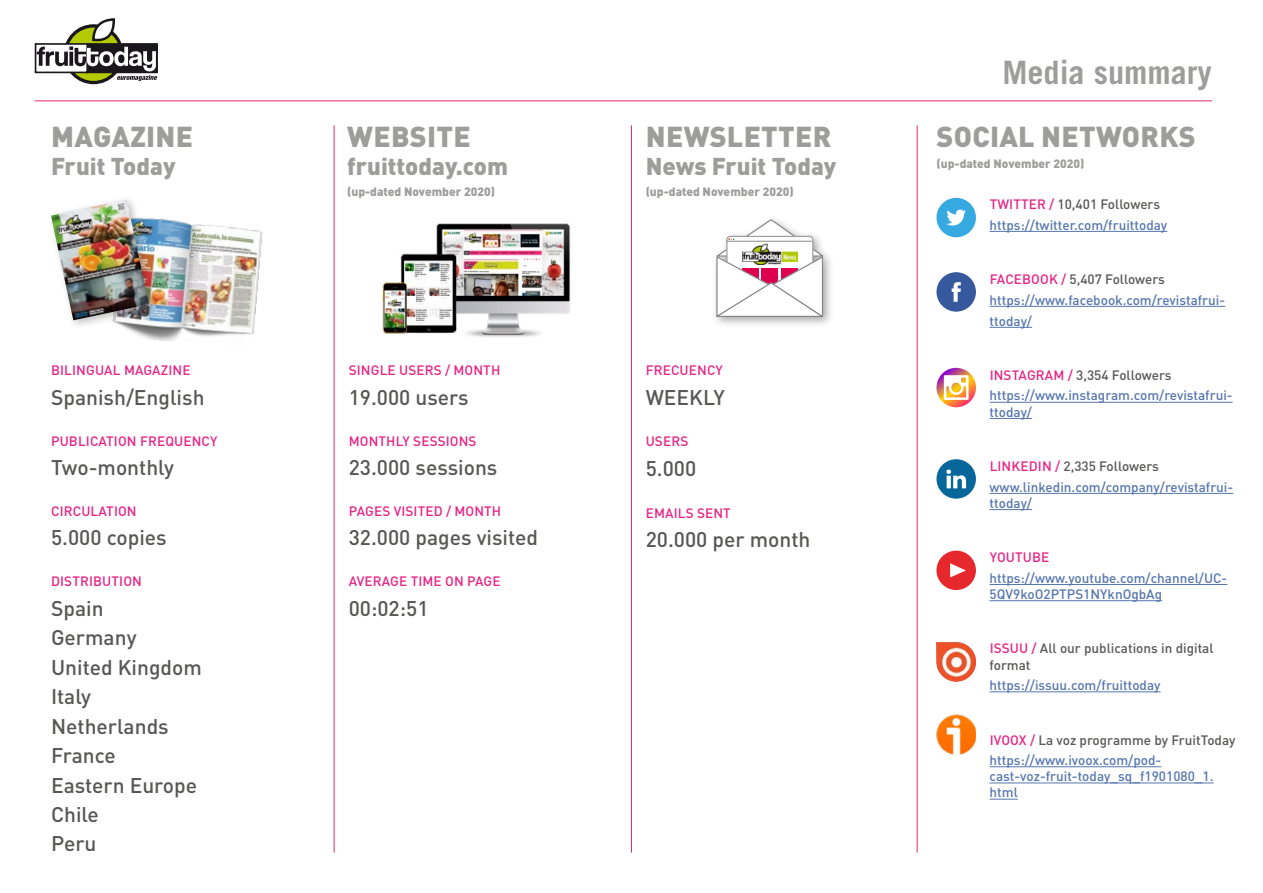
<style>
.page{position:relative;width:1263px;height:893px;background:#fff}
.page>*{position:absolute;margin:0;border:0;box-sizing:border-box;transform-origin:0 0}
.t1{font:700 32.25px "Trade Gothic";color:#9d9d9c}
.t2{font:900 28.5px "DIN Pro";letter-spacing:.01em;color:#9d9d9c}
.t3{font:900 24px "DIN Pro";color:#9d9d9c}
.t4{font:500 21px/29.4px "DIN Pro";color:#575756}
.t5{font:500 13.5px/20.4px "DIN Pro";color:#5576af}
.t6{font:500 13.5px "DIN Pro";letter-spacing:.01em;color:#e72484}
.t7{font:500 13.5px/16.2px "DIN Pro";color:#575756}
.t8{font:900 12px "DIN Pro";color:#9d9d9c}
.s1{color:#e72484}
.s2{color:#575756}
.s3{color:#5576af}
</style>
<div class="page">
<hr style="left:35px;top:100px;width:1177px;height:1px;background:#e52964">
<svg style="left:35px;top:43px;width:2px;height:30px"></svg>
<svg style="left:37px;top:18px;width:120px;height:63px"></svg>
<hr style="left:334px;top:125px;width:1px;height:728px;background:#e52964">
<hr style="left:631px;top:125px;width:1px;height:728px;background:#e52964">
<hr style="left:917px;top:125px;width:1px;height:728px;background:#e52964">
<img style="left:131px;top:219px;width:132px;height:122px">
<img style="left:382px;top:223px;width:189px;height:114px">
<hr style="left:989px;top:231px;width:178px;height:1px;background:#5576af">
<hr style="left:989px;top:306px;width:236px;height:1px;background:#5576af">
<hr style="left:989px;top:327px;width:43px;height:1px;background:#5576af">
<hr style="left:989px;top:402px;width:244px;height:1px;background:#5576af">
<hr style="left:989px;top:418px;width:43px;height:1px;background:#5576af">
<hr style="left:989px;top:493px;width:244px;height:1px;background:#5576af">
<hr style="left:989px;top:509px;width:43px;height:1px;background:#5576af">
<hr style="left:989px;top:584px;width:238px;height:1px;background:#5576af">
<hr style="left:989px;top:600px;width:173px;height:1px;background:#5576af">
<hr style="left:989px;top:691px;width:171px;height:1px;background:#5576af">
<hr style="left:989px;top:766px;width:172px;height:1px;background:#5576af">
<hr style="left:989px;top:783px;width:224px;height:1px;background:#5576af">
<svg style="left:989px;top:799px;width:29px;height:1px"></svg>
<svg style="left:936px;top:272px;width:40px;height:40px"></svg>
<svg style="left:936px;top:198px;width:40px;height:39px"></svg>
<svg style="left:936px;top:459px;width:40px;height:40px"></svg>
<svg style="left:936px;top:368px;width:40px;height:39px"></svg>
<div style="left:936px;top:551px;width:40px;height:39px;background:#e6272b;border-radius:50%"></div>
<svg style="left:950px;top:563px;width:16px;height:14px"></svg>
<img style="left:936px;top:642px;width:40px;height:39px">
<img style="left:936px;top:714px;width:40px;height:41px">
<div style="left:711px;top:214px;width:123px;height:114px;background:#000;opacity:.35"></div>
<svg style="left:715px;top:218px;width:111px;height:101px"></svg>
<div style="left:46px;top:195px;width:113px;height:136px;background:#000;opacity:.25"></div>
<img style="left:51px;top:200px;width:98px;height:120px">
<h2 class="t2" style="left:51px;top:118px;width:143px">MAGAZINE</h2>
<h3 class="t3" style="left:51px;top:150px;width:126px">Fruit Today</h3>
<p class="t6" style="left:51px;top:361px;width:141px">BILINGUAL MAGAZINE</p>
<h3 class="t4" style="left:51px;top:382px;width:155px">Spanish/English</h3>
<p class="t6" style="left:51px;top:432px;width:168px">PUBLICATION FREQUENCY</p>
<h3 class="t4" style="left:51px;top:452px;width:124px">Two-monthly</h3>
<p class="t6" style="left:51px;top:502px;width:87px">CIRCULATION</p>
<h3 class="t4" style="left:51px;top:522px;width:117px">5.000 copies</h3>
<p class="t6" style="left:51px;top:572px;width:92px">DISTRIBUTION</p>
<h3 class="t4" style="left:51px;top:593px;width:152px">Spain<br>Germany<br>United Kingdom<br>Italy<br>Netherlands<br>France<br>Eastern Europe<br>Chile<br>Peru</h3>
<h2 class="t2" style="left:347px;top:118px;width:125px">WEBSITE</h2>
<h3 class="t3" style="left:347px;top:150px;width:162px">fruittoday.com</h3>
<p class="t8" style="left:347px;top:184px;width:150px">(up-dated November 2020)</p>
<p class="t6" style="left:349px;top:361px;width:153px">SINGLE USERS / MONTH</p>
<h3 class="t4" style="left:349px;top:382px;width:122px">19.000 users</h3>
<p class="t6" style="left:349px;top:432px;width:129px">MONTHLY SESSIONS</p>
<h3 class="t4" style="left:349px;top:452px;width:150px">23.000 sessions</h3>
<p class="t6" style="left:349px;top:502px;width:154px">PAGES VISITED / MONTH</p>
<h3 class="t4" style="left:349px;top:522px;width:191px">32.000 pages visited</h3>
<p class="t6" style="left:349px;top:572px;width:153px">AVERAGE TIME ON PAGE</p>
<h3 class="t4" style="left:349px;top:593px;width:81px">00:02:51</h3>
<h2 class="t2" style="left:646px;top:118px;width:187px">NEWSLETTER</h2>
<h3 class="t3" style="left:646px;top:150px;width:192px">News Fruit Today</h3>
<p class="t8" style="left:646px;top:184px;width:150px">(up-dated November 2020)</p>
<p class="t6" style="left:646px;top:361px;width:79px">FRECUENCY</p>
<h3 class="t4" style="left:646px;top:382px;width:81px">WEEKLY</h3>
<p class="t6" style="left:646px;top:432px;width:44px">USERS</p>
<h3 class="t4" style="left:646px;top:453px;width:52px">5.000</h3>
<p class="t6" style="left:646px;top:504px;width:87px">EMAILS SENT</p>
<h3 class="t4" style="left:646px;top:524px;width:166px">20.000 per month</h3>
<h1 class="t1" style="left:1002px;top:53px;width:211px">Media summary</h1>
<h2 class="t2" style="left:937px;top:118px;width:261px">SOCIAL NETWORKS</h2>
<p class="t8" style="left:936px;top:155px;width:150px">(up-dated November 2020)</p>
<p class="t5" style="left:989px;top:193px;width:179px"><span class="s1">TWITTER /</span> <span class="s2">10,401 Followers </span>https://twitter.com/fruittoday</p>
<p class="t5" style="left:989px;top:268px;width:237px"><span class="s1">FACEBOOK /</span> <span class="s2">5,407 Followers </span>https://www.facebook.com/revistafrui&shy;ttoday/</p>
<p class="t5" style="left:989px;top:364px;width:245px"><span class="s1">INSTAGRAM /</span> <span class="s2">3,354 Followers </span>https://www.instagram.com/revistafrui-</p>
<p class="t5" style="left:989px;top:401px;width:44px">ttoday/</p>
<p class="t5" style="left:989px;top:455px;width:245px"><span class="s1">LINKEDIN /</span> <span class="s2">2,335 Followers </span>www.linkedin.com/company/revistafrui-</p>
<p class="t5" style="left:989px;top:492px;width:44px">ttoday/</p>
<p class="t6" style="left:990px;top:548px;width:61px">YOUTUBE</p>
<p class="t5" style="left:989px;top:569px;width:239px;line-height:16.2px">https://www.youtube.com/channel/UC-<br>5QV9koO2PTPS1NYknOgbAg</p>
<p class="t7" style="left:989px;top:640px;width:225px"><span class="s1">ISSUU /</span> All our publications in digital format</p>
<p class="t5" style="left:989px;top:674px;width:172px">https://issuu.com/fruittoday</p>
<p class="t7" style="left:989px;top:729px;width:247px;line-height:20.4px"><span class="s1">IVOOX /</span> La voz programme by FruitToday <span class="s3">https://www.ivoox.com/pod-</span></p>
<p class="t5" style="left:989px;top:768px;width:225px;line-height:16.2px">cast-voz-fruit-today_sq_f1901080_1. html</p>
</div>
